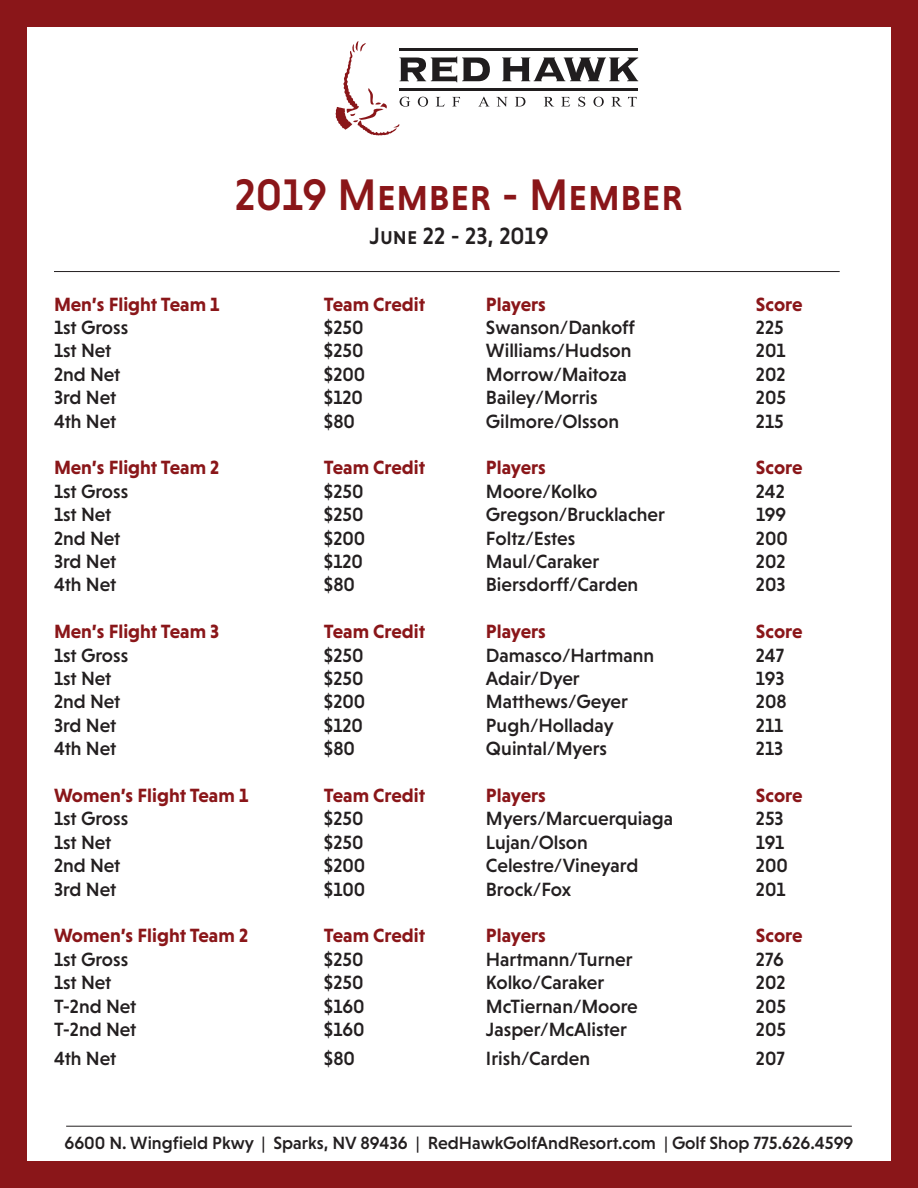
<style>
.page{position:relative;width:918px;height:1188px;background:#fff}
.page>*{position:absolute;margin:0;border:0;box-sizing:border-box;transform-origin:0 0}
.t1{font:45px "Niveau Grotesk Medium Small Caps";color:#8a1619}
.t2{font:24px "Niveau Grotesk Medium Small Caps";color:#231f20}
.t3{font:500 19.5px "Niveau Grotesk";color:#231f20}
.t4{font:700 19.5px "Niveau Grotesk";color:#8a1619}
.t5{font:500 18px "Niveau Grotesk";color:#231f20}
</style>
<div class="page">
<div style="left:0;top:1px;width:27px;height:1186px;background:#8a1619"></div>
<div style="left:891px;top:1px;width:27px;height:1186px;background:#8a1619"></div>
<div style="left:0;top:0;width:918px;height:27px;background:#8a1619"></div>
<div style="left:0;top:1161px;width:918px;height:27px;background:#8a1619"></div>
<svg style="left:496px;top:97px;width:12px;height:10px"></svg>
<svg style="left:515px;top:97px;width:10px;height:9px"></svg>
<svg style="left:544px;top:97px;width:9px;height:9px"></svg>
<svg style="left:561px;top:97px;width:9px;height:9px"></svg>
<svg style="left:578px;top:97px;width:7px;height:10px"></svg>
<svg style="left:593px;top:97px;width:11px;height:10px"></svg>
<svg style="left:611px;top:97px;width:10px;height:9px"></svg>
<svg style="left:628px;top:97px;width:9px;height:9px"></svg>
<svg style="left:502px;top:58px;width:136px;height:23px"></svg>
<hr style="left:399px;top:48px;width:239px;height:2px;background:#201d1e">
<hr style="left:399px;top:89px;width:239px;height:2px;background:#201d1e">
<svg style="left:336px;top:41px;width:154px;height:95px"></svg>
<hr style="left:66px;top:1126px;width:786px;height:1px;background:#231f20">
<hr style="left:54px;top:271px;width:786px;height:1px;background:#231f20">
<p class="t1" style="left:235px;top:169px;width:450px">2019 Member - Member</p>
<p class="t2" style="left:369px;top:222px;width:181px">June 22 - 23, 2019</p>
<p class="t4" style="left:54px;top:293px;width:167px">Men’s Flight Team 1</p>
<p class="t4" style="left:324px;top:293px;width:103px">Team Credit</p>
<p class="t4" style="left:486px;top:293px;width:61px">Players</p>
<p class="t4" style="left:756px;top:293px;width:48px">Score</p>
<p class="t3" style="left:54px;top:316px;width:76px">1st Gross</p>
<p class="t3" style="left:324px;top:316px;width:41px">$250</p>
<p class="t3" style="left:486px;top:316px;width:151px">Swanson/Dankoff</p>
<p class="t3" style="left:756px;top:316px;width:29px">225</p>
<p class="t3" style="left:54px;top:340px;width:59px">1st Net</p>
<p class="t3" style="left:324px;top:340px;width:41px">$250</p>
<p class="t3" style="left:486px;top:340px;width:147px">Williams/Hudson</p>
<p class="t3" style="left:756px;top:340px;width:31px">201</p>
<p class="t3" style="left:54px;top:363px;width:68px">2nd Net</p>
<p class="t3" style="left:324px;top:363px;width:43px">$200</p>
<p class="t3" style="left:486px;top:363px;width:142px">Morrow/Maitoza</p>
<p class="t3" style="left:756px;top:363px;width:31px">202</p>
<p class="t3" style="left:54px;top:386px;width:64px">3rd Net</p>
<p class="t3" style="left:324px;top:386px;width:41px">$120</p>
<p class="t3" style="left:486px;top:386px;width:113px">Bailey/Morris</p>
<p class="t3" style="left:756px;top:386px;width:32px">205</p>
<p class="t3" style="left:54px;top:410px;width:64px">4th Net</p>
<p class="t3" style="left:324px;top:410px;width:33px">$80</p>
<p class="t3" style="left:486px;top:410px;width:135px">Gilmore/Olsson</p>
<p class="t3" style="left:756px;top:410px;width:29px">215</p>
<p class="t4" style="left:54px;top:456px;width:167px">Men’s Flight Team 2</p>
<p class="t4" style="left:324px;top:456px;width:103px">Team Credit</p>
<p class="t4" style="left:486px;top:456px;width:61px">Players</p>
<p class="t4" style="left:756px;top:456px;width:48px">Score</p>
<p class="t3" style="left:54px;top:480px;width:76px">1st Gross</p>
<p class="t3" style="left:324px;top:480px;width:41px">$250</p>
<p class="t3" style="left:486px;top:480px;width:113px">Moore/Kolko</p>
<p class="t3" style="left:756px;top:480px;width:30px">242</p>
<p class="t3" style="left:54px;top:503px;width:59px">1st Net</p>
<p class="t3" style="left:324px;top:503px;width:41px">$250</p>
<p class="t3" style="left:486px;top:503px;width:180px">Gregson/Brucklacher</p>
<p class="t3" style="left:756px;top:503px;width:32px">199</p>
<p class="t3" style="left:54px;top:527px;width:68px">2nd Net</p>
<p class="t3" style="left:324px;top:527px;width:43px">$200</p>
<p class="t3" style="left:486px;top:527px;width:91px">Foltz/Estes</p>
<p class="t3" style="left:756px;top:527px;width:33px">200</p>
<p class="t3" style="left:54px;top:550px;width:64px">3rd Net</p>
<p class="t3" style="left:324px;top:550px;width:41px">$120</p>
<p class="t3" style="left:486px;top:550px;width:115px">Maul/Caraker</p>
<p class="t3" style="left:756px;top:550px;width:31px">202</p>
<p class="t3" style="left:54px;top:574px;width:64px">4th Net</p>
<p class="t3" style="left:324px;top:574px;width:33px">$80</p>
<p class="t3" style="left:486px;top:574px;width:154px">Biersdorff/Carden</p>
<p class="t3" style="left:756px;top:574px;width:31px">203</p>
<p class="t4" style="left:54px;top:620px;width:167px">Men’s Flight Team 3</p>
<p class="t4" style="left:324px;top:620px;width:103px">Team Credit</p>
<p class="t4" style="left:486px;top:620px;width:61px">Players</p>
<p class="t4" style="left:756px;top:620px;width:48px">Score</p>
<p class="t3" style="left:54px;top:644px;width:76px">1st Gross</p>
<p class="t3" style="left:324px;top:644px;width:41px">$250</p>
<p class="t3" style="left:486px;top:644px;width:170px">Damasco/Hartmann</p>
<p class="t3" style="left:756px;top:644px;width:30px">247</p>
<p class="t3" style="left:54px;top:667px;width:59px">1st Net</p>
<p class="t3" style="left:324px;top:667px;width:41px">$250</p>
<p class="t3" style="left:486px;top:667px;width:95px">Adair/Dyer</p>
<p class="t3" style="left:756px;top:667px;width:30px">193</p>
<p class="t3" style="left:54px;top:691px;width:68px">2nd Net</p>
<p class="t3" style="left:324px;top:691px;width:43px">$200</p>
<p class="t3" style="left:486px;top:691px;width:144px">Matthews/Geyer</p>
<p class="t3" style="left:756px;top:691px;width:32px">208</p>
<p class="t3" style="left:54px;top:714px;width:64px">3rd Net</p>
<p class="t3" style="left:324px;top:714px;width:41px">$120</p>
<p class="t3" style="left:486px;top:714px;width:129px">Pugh/Holladay</p>
<p class="t3" style="left:756px;top:714px;width:29px">211</p>
<p class="t3" style="left:54px;top:737px;width:64px">4th Net</p>
<p class="t3" style="left:324px;top:737px;width:33px">$80</p>
<p class="t3" style="left:486px;top:737px;width:123px">Quintal/Myers</p>
<p class="t3" style="left:756px;top:737px;width:29px">213</p>
<p class="t4" style="left:54px;top:784px;width:196px">Women’s Flight Team 1</p>
<p class="t4" style="left:324px;top:784px;width:103px">Team Credit</p>
<p class="t4" style="left:486px;top:784px;width:61px">Players</p>
<p class="t4" style="left:756px;top:784px;width:48px">Score</p>
<p class="t3" style="left:54px;top:808px;width:76px">1st Gross</p>
<p class="t3" style="left:324px;top:808px;width:41px">$250</p>
<p class="t3" style="left:486px;top:808px;width:189px">Myers/Marcuerquiaga</p>
<p class="t3" style="left:756px;top:808px;width:29px">253</p>
<p class="t3" style="left:54px;top:831px;width:59px">1st Net</p>
<p class="t3" style="left:324px;top:831px;width:41px">$250</p>
<p class="t3" style="left:486px;top:831px;width:103px">Lujan/Olson</p>
<p class="t3" style="left:756px;top:831px;width:30px">191</p>
<p class="t3" style="left:54px;top:854px;width:68px">2nd Net</p>
<p class="t3" style="left:324px;top:854px;width:43px">$200</p>
<p class="t3" style="left:486px;top:854px;width:154px">Celestre/Vineyard</p>
<p class="t3" style="left:756px;top:854px;width:33px">200</p>
<p class="t3" style="left:54px;top:878px;width:64px">3rd Net</p>
<p class="t3" style="left:324px;top:878px;width:43px">$100</p>
<p class="t3" style="left:486px;top:878px;width:87px">Brock/Fox</p>
<p class="t3" style="left:756px;top:878px;width:31px">201</p>
<p class="t4" style="left:54px;top:924px;width:196px">Women’s Flight Team 2</p>
<p class="t4" style="left:324px;top:924px;width:103px">Team Credit</p>
<p class="t4" style="left:486px;top:924px;width:61px">Players</p>
<p class="t4" style="left:756px;top:924px;width:48px">Score</p>
<p class="t3" style="left:54px;top:948px;width:76px">1st Gross</p>
<p class="t3" style="left:324px;top:948px;width:41px">$250</p>
<p class="t3" style="left:486px;top:948px;width:148px">Hartmann/Turner</p>
<p class="t3" style="left:756px;top:948px;width:29px">276</p>
<p class="t3" style="left:54px;top:971px;width:59px">1st Net</p>
<p class="t3" style="left:324px;top:971px;width:41px">$250</p>
<p class="t3" style="left:486px;top:971px;width:120px">Kolko/Caraker</p>
<p class="t3" style="left:756px;top:971px;width:31px">202</p>
<p class="t3" style="left:54px;top:995px;width:84px">T-2nd Net</p>
<p class="t3" style="left:324px;top:995px;width:42px">$160</p>
<p class="t3" style="left:486px;top:995px;width:153px">McTiernan/Moore</p>
<p class="t3" style="left:756px;top:995px;width:32px">205</p>
<p class="t3" style="left:54px;top:1018px;width:84px">T-2nd Net</p>
<p class="t3" style="left:324px;top:1018px;width:42px">$160</p>
<p class="t3" style="left:486px;top:1018px;width:142px">Jasper/McAlister</p>
<p class="t3" style="left:756px;top:1018px;width:32px">205</p>
<p class="t3" style="left:54px;top:1047px;width:64px">4th Net</p>
<p class="t3" style="left:324px;top:1047px;width:33px">$80</p>
<p class="t3" style="left:486px;top:1047px;width:106px">Irish/Carden</p>
<p class="t3" style="left:756px;top:1047px;width:30px">207</p>
<p class="t5" style="left:64px;top:1133px;width:791px">6600 N. Wingfield Pkwy | Sparks, NV 89436 | RedHawkGolfAndResort.com | Golf Shop 775.626.4599</p>
</div>
